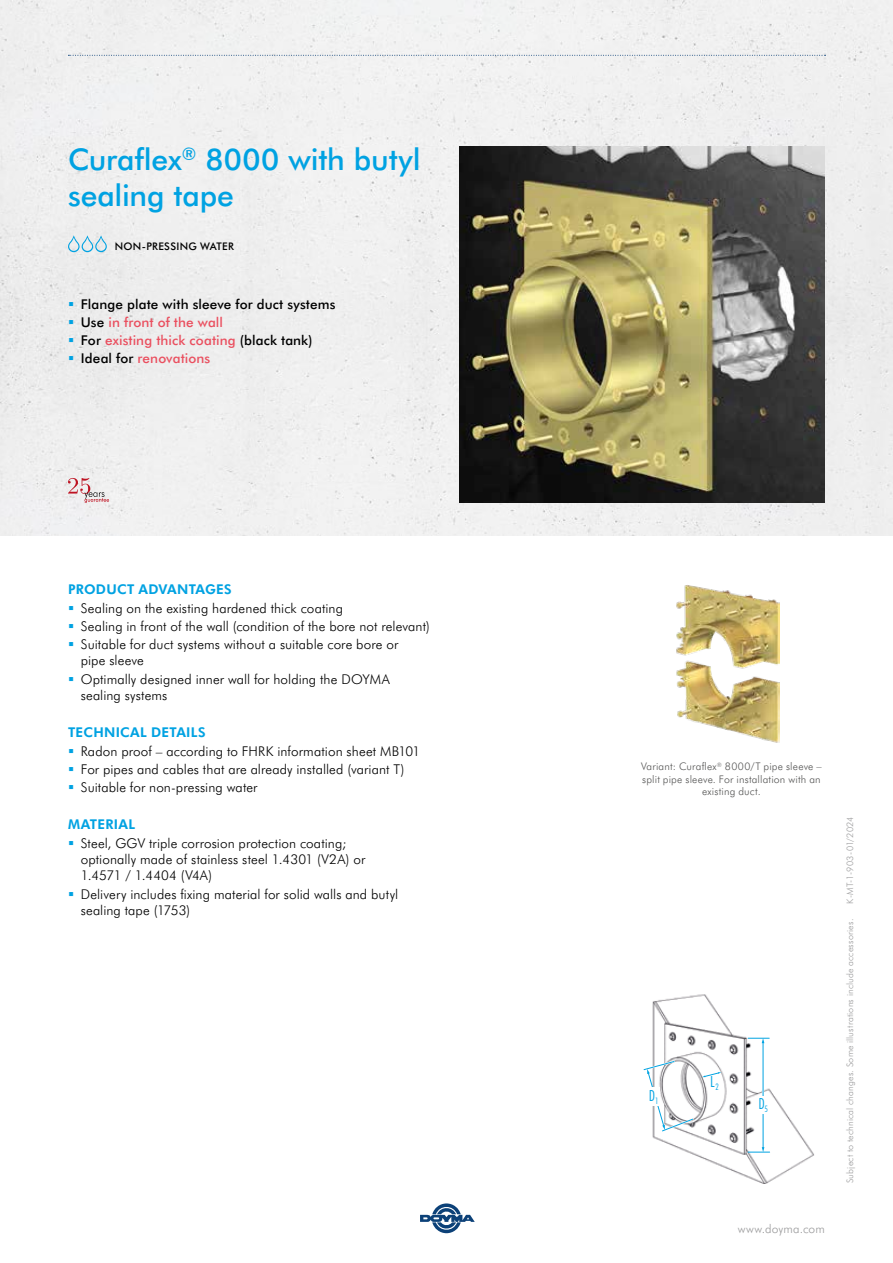
<style>
.page{position:relative;width:893px;height:1263px;background:#fff}
.page>*{position:absolute;margin:0;border:0;box-sizing:border-box;transform-origin:0 0}
.t1{font:500 30px/36px "Futura BT";letter-spacing:-.005em;color:#00a2e2}
.t2{font:300 condensed 15.3px "Futura BT";color:#00a3e2}
.t3{font:300 13.5px/18.3px "Futura BT";letter-spacing:.005em;color:#000}
.t4{font:500 13.5px/18px "Futura BT";letter-spacing:.01em;color:#000}
.t5{font:700 13.5px "Futura BT";letter-spacing:.02em;color:#00a2e2}
.t6{font:300 12px "Futura BT";letter-spacing:.015em;color:#9c9c9d}
.t7{font:300 10.5px/12.6px "Futura BT";letter-spacing:.015em;color:#565655;text-align:center}
.t8{font:500 10.5px "Futura BT";letter-spacing:.03em;color:#000}
.t9{font:300 9px "Futura BT";letter-spacing:.02em;color:#9c9c9d}
.s1{color:#ea4f5f}
</style>
<div class="page">
<div style="left:0;top:0;width:893px;height:535px;background:#f0f0f0"></div>
<svg style="left:420px;top:1203px;width:55px;height:30px"></svg>
<svg style="left:68px;top:55px;width:758px;height:1px"></svg>
<img style="left:459px;top:146px;width:366px;height:357px">
<svg style="left:68px;top:478px;width:41px;height:25px"></svg>
<img style="left:652px;top:994px;width:162px;height:189px">
<hr style="left:762px;top:1032px;width:2px;height:127px;background:#fff">
<svg style="left:702px;top:1072px;width:19px;height:5px"></svg>
<svg style="left:643px;top:1059px;width:52px;height:74px"></svg>
<hr style="left:763px;top:1042px;width:1px;height:106px;background:#00a3e2">
<svg style="left:748px;top:1038px;width:21px;height:5px"></svg>
<svg style="left:748px;top:1147px;width:22px;height:6px"></svg>
<div style="left:757px;top:1096px;width:12px;height:18px;background:#fff"></div>
<div style="left:647px;top:1087px;width:13px;height:18px;background:#fff"></div>
<img style="left:676px;top:585px;width:104px;height:158px">
<svg style="left:68px;top:235px;width:39px;height:17px"></svg>
<svg style="left:69px;top:302px;width:4px;height:4px"></svg>
<svg style="left:69px;top:320px;width:4px;height:4px"></svg>
<svg style="left:69px;top:338px;width:4px;height:4px"></svg>
<svg style="left:69px;top:356px;width:4px;height:4px"></svg>
<h1 class="t1" style="left:68px;top:140px;width:354px">Curaflex<sup>®</sup> 8000 with butyl sealing tape</h1>
<p class="t8" style="left:115px;top:239px;width:121px">NON-PRESSING WATER</p>
<p class="t4" style="left:81px;top:295px;width:256px">Flange plate with sleeve for duct systems<br>Use <span class="s1">in front of the wall<br></span>For <span class="s1">existing thick coating</span> (black tank)<br>Ideal for <span class="s1">renovations</span></p>
<p class="t5" style="left:68px;top:580px;width:165px">PRODUCT ADVANTAGES</p>
<p class="t3" style="left:81px;top:598px;width:350px">Sealing on the existing hardened thick coating<br>Sealing in front of the wall (condition of the bore not relevant)<br>Suitable for duct systems without a suitable core bore or</p>
<p class="t3" style="left:81px;top:651px;width:311px">pipe sleeve<br>Optimally designed inner wall for holding the DOYMA</p>
<p class="t3" style="left:81px;top:686px;width:88px">sealing systems</p>
<p class="t5" style="left:68px;top:723px;width:139px">TECHNICAL DETAILS</p>
<p class="t3" style="left:81px;top:741px;width:341px">Radon proof – according to FHRK information sheet MB101<br>For pipes and cables that are already installed (variant T)<br>Suitable for non-pressing water</p>
<p class="t5" style="left:68px;top:815px;width:69px">MATERIAL</p>
<p class="t3" style="left:81px;top:834px;width:286px;line-height:16.2px">Steel, GGV triple corrosion protection coating; optionally made of stainless steel 1.4301 (V2A) or<br>1.4571 / 1.4404 (V4A)</p>
<p class="t3" style="left:81px;top:885px;width:319px;line-height:16.2px">Delivery includes fixing material for solid walls and butyl sealing tape (1753)</p>
<p class="t7" style="left:641px;top:760px;width:182px">Variant: Curaflex<sup>®</sup> 8000/T pipe sleeve – split pipe sleeve. For installation with an existing duct.</p>
<p class="t2" style="left:649px;top:1086px;width:11px">D<sub>1</sub></p>
<p class="t2" style="left:710px;top:1072px;width:10px">L<sub>2</sub></p>
<p class="t2" style="left:758px;top:1094px;width:11px">D<sub>5</sub></p>
<p class="t6" style="left:738px;top:1221px;width:89px">www.doyma.com</p>
<p class="t9" style="left:844px;top:904px;width:89px;rotate:-90deg">K-MT-1-903-01/2024</p>
<p class="t9" style="left:844px;top:1183px;width:266px;rotate:-90deg">Subject to technical changes. Some illustrations include accessories.</p>
</div>
